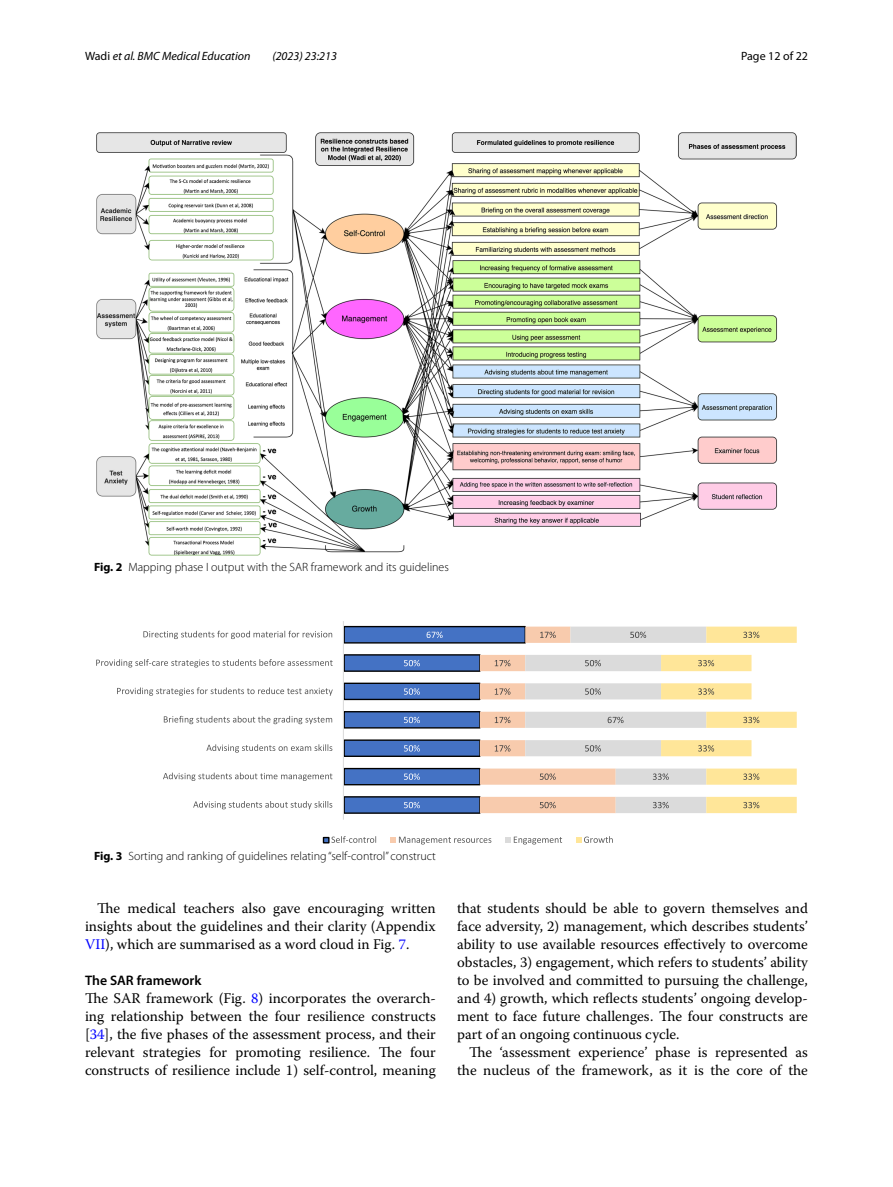
<style>
.page{position:relative;width:893px;height:1187px;background:#fff}
.page>*{position:absolute;margin:0;border:0;box-sizing:border-box;transform-origin:0 0}
.t1{font:14.7px/18px "Warnock Pro";color:#000;text-align:justify}
.t2{font:600 13.8px "Myriad Pro";color:#000}
.t3{font:300 12px "Myriad Pro";color:#000}
.t4{font:italic 12px "Myriad Pro";color:#000}
.t5{font:12px "Myriad Pro";color:#000}
.s1{font-style:normal}
.s2{font-weight:700}
.s3{color:#00f}
</style>
<div class="page">
<img style="left:96px;top:133px;width:701px;height:422px">
<hr style="left:343px;top:621px;width:1px;height:198px;background:#d9d9d9">
<svg style="left:343px;top:625px;width:454px;height:189px"></svg>
<svg style="left:193px;top:801px;width:139px;height:8px"></svg>
<svg style="left:163px;top:772px;width:169px;height:8px"></svg>
<svg style="left:206px;top:744px;width:126px;height:8px"></svg>
<svg style="left:164px;top:715px;width:168px;height:9px"></svg>
<svg style="left:117px;top:687px;width:216px;height:8px"></svg>
<svg style="left:96px;top:659px;width:237px;height:8px"></svg>
<svg style="left:143px;top:630px;width:189px;height:9px"></svg>
<div style="left:323px;top:836px;width:7px;height:7px;border:1px solid #000"></div>
<svg style="left:323px;top:836px;width:53px;height:6px"></svg>
<svg style="left:390px;top:836px;width:101px;height:8px"></svg>
<svg style="left:505px;top:836px;width:57px;height:8px"></svg>
<svg style="left:576px;top:836px;width:37px;height:6px"></svg>
<p class="t4" style="left:85px;top:48px;width:167px"><span class="s1">Wadi</span> et al. BMC Medical Education</p>
<p class="t4" style="left:272px;top:48px;width:66px">(2023) 23:213</p>
<p class="t5" style="left:741px;top:49px;width:68px">Page 12 of 22</p>
<p class="t3" style="left:94px;top:560px;width:356px"><span class="s2">Fig. 2</span> Mapping phase I output with the SAR framework and its guidelines</p>
<p class="t3" style="left:94px;top:849px;width:343px"><span class="s2">Fig. 3</span> Sorting and ranking of guidelines relating “self-control” construct</p>
<p class="t1" style="left:85px;top:899px;width:352px;text-indent:12px">The medical teachers also gave encouraging written insights about the guidelines and their clarity (Appendix <span class="s3">VII</span>), which are summarised as a word cloud in Fig. <span class="s3">7</span>.</p>
<p class="t2" style="left:85px;top:971px;width:118px">The SAR framework</p>
<p class="t1" style="left:85px;top:989px;width:352px">The SAR framework (Fig. <span class="s3">8</span>) incorporates the overarch&shy;ing relationship between the four resilience constructs [<span class="s3">34</span>], the five phases of the assessment process, and their relevant strategies for promoting resilience. The four constructs of resilience include 1) self-control, meaning</p>
<p class="t1" style="left:457px;top:899px;width:352px">that students should be able to govern themselves and face adversity, 2) management, which describes students’ ability to use available resources effectively to overcome obstacles, 3) engagement, which refers to students’ ability to be involved and committed to pursuing the challenge, and 4) growth, which reflects students’ ongoing develop&shy;ment to face future challenges. The four constructs are part of an ongoing continuous cycle.</p>
<p class="t1" style="left:457px;top:1043px;width:352px;text-align:right">The ‘assessment experience’ phase is represented as the nucleus of the framework, as it is the core of the</p>
</div>
